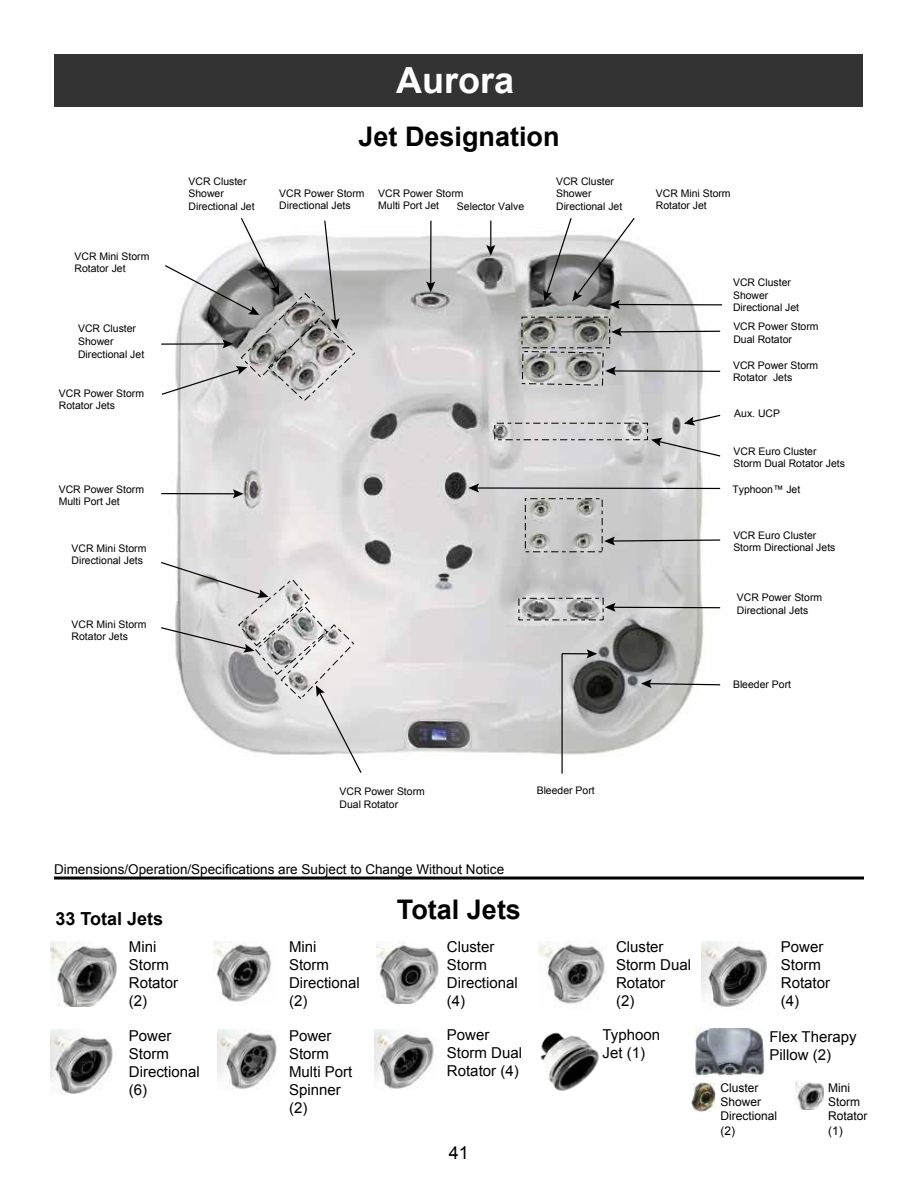
<style>
.page{position:relative;width:918px;height:1188px;background:#fff}
.page>*{position:absolute;margin:0;border:0;box-sizing:border-box;transform-origin:0 0}
.t1{font:700 36px "Arial";color:#fff}
.t2{font:700 27px "Arial";color:#000}
.t3{font:700 18px "Arial";color:#000}
.t4{font:18px "Arial";color:#000}
.t5{font:15px/18px "Arial";color:#000}
.t6{font:13.5px "Arial";color:#000}
.t7{font:12px/14.4px "Arial";color:#000}
.t8{font:10.5px/12.6px "Arial";color:#010101}
</style>
<div class="page">
<div style="left:55px;top:55px;width:808px;height:52px;background:#333"></div>
<hr style="left:54px;top:877px;width:810px;height:3px;background:#000">
<img style="left:161px;top:220px;width:562px;height:535px">
<div style="left:522px;top:317px;width:88px;height:31px;border:1px dashed #010101"></div>
<div style="left:525px;top:498px;width:78px;height:54px;border:1px dashed #010101"></div>
<div style="left:494px;top:423px;width:154px;height:17px;border:1px dashed #010101"></div>
<hr style="left:161px;top:493px;width:75px;height:1px;background:#010101">
<svg style="left:233px;top:489px;width:11px;height:9px"></svg>
<hr style="left:430px;top:221px;width:2px;height:64px;background:#010101">
<svg style="left:426px;top:282px;width:9px;height:10px"></svg>
<svg style="left:486px;top:221px;width:9px;height:35px"></svg>
<hr style="left:616px;top:304px;width:106px;height:1px;background:#010101">
<svg style="left:543px;top:218px;width:93px;height:91px"></svg>
<svg style="left:611px;top:327px;width:110px;height:9px"></svg>
<hr style="left:613px;top:370px;width:107px;height:2px;background:#010101">
<svg style="left:522px;top:351px;width:94px;height:35px;background:#a2a2a0"></svg>
<svg style="left:651px;top:438px;width:71px;height:19px"></svg>
<svg style="left:684px;top:414px;width:38px;height:12px"></svg>
<svg style="left:604px;top:537px;width:117px;height:9px"></svg>
<hr style="left:612px;top:607px;width:108px;height:1px;background:#010101">
<svg style="left:605px;top:603px;width:11px;height:9px"></svg>
<hr style="left:476px;top:487px;width:244px;height:2px;background:#010101">
<svg style="left:468px;top:484px;width:11px;height:9px"></svg>
<svg style="left:562px;top:649px;width:35px;height:9px"></svg>
<svg style="left:641px;top:679px;width:80px;height:9px"></svg>
<svg style="left:161px;top:561px;width:202px;height:212px"></svg>
<hr style="left:561px;top:654px;width:2px;height:120px;background:#010101">
<svg style="left:161px;top:218px;width:195px;height:184px"></svg>
<img style="left:540px;top:1032px;width:59px;height:59px">
<img style="left:539px;top:941px;width:66px;height:63px">
<img style="left:51px;top:941px;width:65px;height:66px">
<img style="left:376px;top:942px;width:62px;height:62px">
<img style="left:217px;top:1030px;width:60px;height:60px">
<img style="left:213px;top:941px;width:59px;height:61px">
<img style="left:375px;top:1029px;width:61px;height:61px">
<img style="left:701px;top:941px;width:66px;height:66px">
<img style="left:51px;top:1030px;width:62px;height:64px">
<img style="left:694px;top:1029px;width:70px;height:48px">
<img style="left:692px;top:1083px;width:24px;height:29px">
<img style="left:795px;top:1081px;width:29px;height:29px">
<h1 class="t1" style="left:396px;top:57px;width:120px">Aurora</h1>
<h2 class="t2" style="left:358px;top:118px;width:203px">Jet Designation</h2>
<p class="t8" style="left:75px;top:250px;width:76px">VCR Mini Storm<br>Rotator Jet</p>
<p class="t8" style="left:78px;top:323px;width:68px">VCR Cluster<br>Shower<br>Directional Jet</p>
<p class="t8" style="left:59px;top:387px;width:87px">VCR Power Storm<br>Rotator Jets</p>
<p class="t8" style="left:59px;top:483px;width:87px">VCR Power Storm<br>Multi Port Jet</p>
<p class="t8" style="left:72px;top:542px;width:76px">VCR Mini Storm<br>Directional Jets</p>
<p class="t8" style="left:72px;top:618px;width:76px">VCR Mini Storm<br>Rotator Jets</p>
<p class="t8" style="left:189px;top:175px;width:68px">VCR Cluster<br>Shower<br>Directional Jet</p>
<p class="t8" style="left:656px;top:187px;width:76px">VCR Mini Storm<br>Rotator Jet</p>
<p class="t8" style="left:556px;top:175px;width:68px">VCR Cluster<br>Shower<br>Directional Jet</p>
<p class="t8" style="left:378px;top:187px;width:87px">VCR Power Storm<br>Multi Port Jet</p>
<p class="t8" style="left:279px;top:187px;width:87px">VCR Power Storm<br>Directional Jets</p>
<p class="t8" style="left:457px;top:200px;width:69px">Selector Valve</p>
<p class="t8" style="left:733px;top:276px;width:68px">VCR Cluster<br>Shower<br>Directional Jet</p>
<p class="t8" style="left:733px;top:321px;width:87px">VCR Power Storm<br>Dual Rotator</p>
<p class="t8" style="left:733px;top:359px;width:87px">VCR Power Storm<br>Rotator Jets</p>
<p class="t8" style="left:734px;top:407px;width:47px">Aux. UCP</p>
<p class="t8" style="left:734px;top:445px;width:113px">VCR Euro Cluster<br>Storm Dual Rotator Jets</p>
<p class="t8" style="left:732px;top:483px;width:69px">Typhoon™ Jet</p>
<p class="t8" style="left:733px;top:529px;width:104px">VCR Euro Cluster<br>Storm Directional Jets</p>
<p class="t8" style="left:737px;top:591px;width:87px">VCR Power Storm<br>Directional Jets</p>
<p class="t8" style="left:340px;top:785px;width:87px">VCR Power Storm<br>Dual Rotator</p>
<p class="t8" style="left:537px;top:784px;width:60px">Bleeder Port</p>
<p class="t8" style="left:733px;top:679px;width:60px">Bleeder Port</p>
<p class="t6" style="left:54px;top:860px;width:452px">Dimensions/Operation/Specifications are Subject to Change Without Notice</p>
<h2 class="t2" style="left:397px;top:891px;width:126px">Total Jets</h2>
<h3 class="t3" style="left:56px;top:907px;width:109px">33 Total Jets</h3>
<h3 class="t5" style="left:129px;top:938px;width:51px">Mini<br>Storm<br>Rotator (2)</h3>
<h3 class="t5" style="left:129px;top:1026px;width:72px">Power<br>Storm<br>Directional (6)</h3>
<h3 class="t5" style="left:289px;top:938px;width:72px">Mini<br>Storm<br>Directional (2)</h3>
<h3 class="t5" style="left:616px;top:938px;width:77px">Cluster<br>Storm Dual<br>Rotator<br>(2)</h3>
<h3 class="t5" style="left:603px;top:1026px;width:59px">Typhoon<br>Jet (1)</h3>
<h3 class="t5" style="left:769px;top:1028px;width:89px">Flex Therapy<br>Pillow (2)</h3>
<p class="t7" style="left:721px;top:1080px;width:58px">Cluster<br>Shower<br>Directional (2)</p>
<p class="t7" style="left:828px;top:1080px;width:41px">Mini<br>Storm<br>Rotator (1)</p>
<h3 class="t5" style="left:447px;top:938px;width:72px">Cluster<br>Storm<br>Directional (4)</h3>
<h3 class="t5" style="left:447px;top:1026px;width:77px">Power<br>Storm Dual<br>Rotator (4)</h3>
<h3 class="t5" style="left:781px;top:938px;width:51px">Power<br>Storm<br>Rotator (4)</h3>
<h3 class="t5" style="left:289px;top:1026px;width:65px">Power<br>Storm<br>Multi Port<br>Spinner (2)</h3>
<h3 class="t4" style="left:449px;top:1140px;width:22px">41</h3>
</div>
